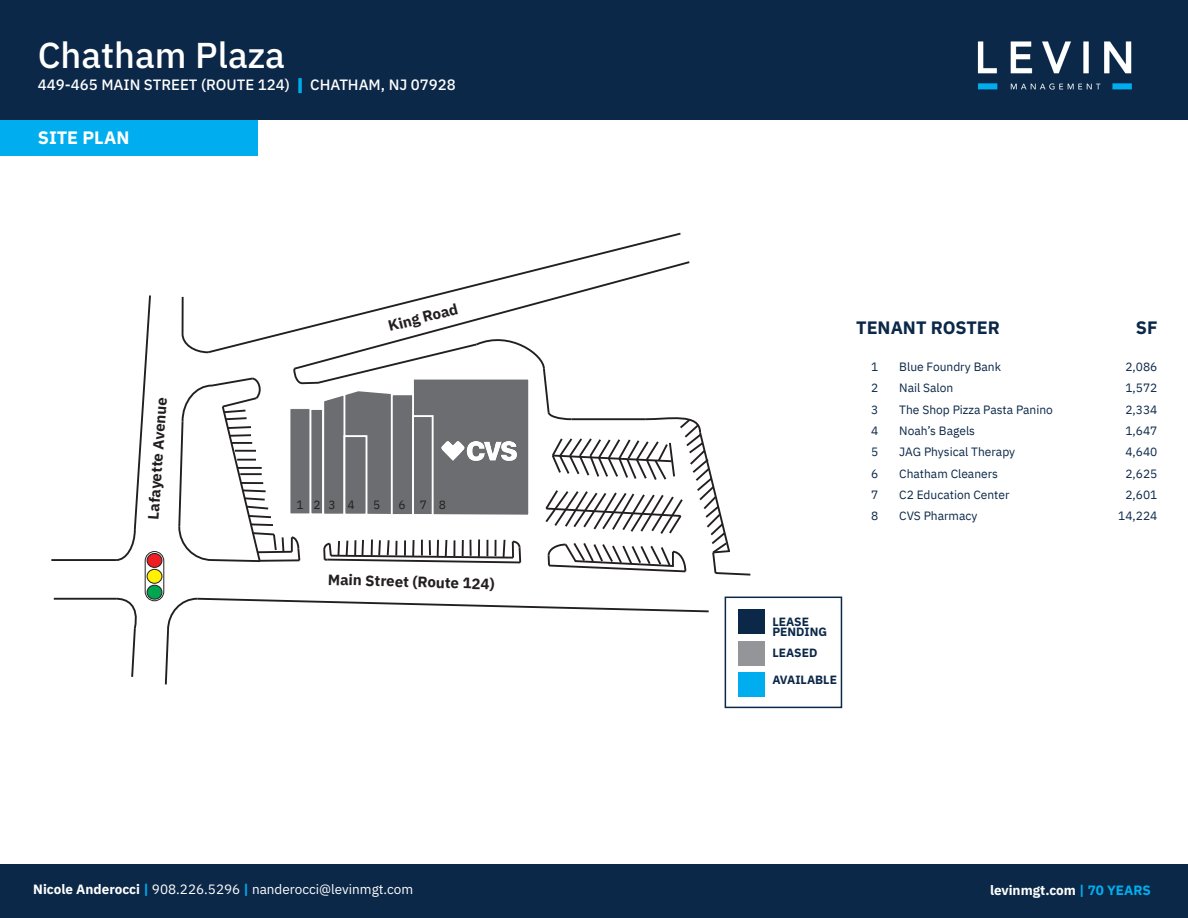
<style>
.page{position:relative;width:1188px;height:918px;background:#fff}
.page>*{position:absolute;margin:0;border:0;box-sizing:border-box;transform-origin:0 0}
.t1{font:500 36px "IBM Plex Sans";color:#fff}
.t2{font:700 18px "IBM Plex Sans";color:#0b2848}
.t3{font:700 18px "IBM Plex Sans";color:#fff}
.t4{font:500 15px "IBM Plex Sans";color:#fff}
.t5{font:700 15px "IBM Plex Sans";color:#231f20}
.t6{font:13.5px "IBM Plex Sans";color:#fff}
.t7{font:700 13.5px "IBM Plex Sans";color:#fff}
.t8{font:12px "IBM Plex Sans";color:#0b2848}
.t9{font:700 12px "IBM Plex Sans";color:#0b2848}
.t10{font:12px "IBM Plex Sans";color:#231f20}
.s1{font-weight:700;color:#00aeef}
.s2{font-weight:700}
.s3{font-weight:700;color:#00adef}
.s4{color:#00aeef}
</style>
<div class="page">
<svg style="left:293px;top:232px;width:390px;height:98px"></svg>
<svg style="left:114px;top:597px;width:23px;height:80px"></svg>
<hr style="left:51px;top:559px;width:65px;height:2px;background:#231f20">
<hr style="left:54px;top:598px;width:62px;height:2px;background:#231f20">
<svg style="left:145px;top:552px;width:19px;height:49px"></svg>
<div style="left:145px;top:551px;width:19px;height:50px;border:1px solid #231f20;border-radius:9px"></div>
<div style="left:147px;top:553px;width:15px;height:14px;background:#ee1d23;border-radius:50%"></div>
<div style="left:147px;top:553px;width:15px;height:15px;border:1px solid #231f20;border-radius:50%"></div>
<div style="left:147px;top:569px;width:15px;height:14px;background:#fff101;border-radius:50%"></div>
<div style="left:147px;top:569px;width:15px;height:15px;border:1px solid #231f20;border-radius:50%"></div>
<div style="left:147px;top:585px;width:15px;height:14px;background:#00a54f;border-radius:50%"></div>
<div style="left:147px;top:585px;width:15px;height:15px;border:1px solid #231f20;border-radius:50%"></div>
<svg style="left:164px;top:597px;width:545px;height:88px"></svg>
<svg style="left:114px;top:295px;width:38px;height:267px"></svg>
<hr style="left:182px;top:297px;width:2px;height:37px;background:#231f20">
<svg style="left:178px;top:330px;width:573px;height:246px"></svg>
<div style="left:0;top:120px;width:258px;height:36px;background:#00aeef"></div>
<div style="left:0;top:0;width:1188px;height:120px;background:#0b2848"></div>
<img style="left:977px;top:41px;width:155px;height:49px">
<div style="left:725px;top:597px;width:117px;height:111px;border:2px solid #0b2848"></div>
<div style="left:739px;top:672px;width:26px;height:25px;background:#00aeef"></div>
<div style="left:739px;top:609px;width:26px;height:25px;background:#0b2848"></div>
<div style="left:739px;top:641px;width:26px;height:25px;background:#939598"></div>
<img style="left:441px;top:441px;width:78px;height:21px">
<div style="left:0;top:864px;width:1188px;height:54px;background:#0b2848"></div>
<p class="t1" style="left:38px;top:27px;width:249px">Chatham Plaza</p>
<p class="t4" style="left:38px;top:73px;width:420px">449-465 MAIN STREET (ROUTE 124) <span class="s1">|</span> CHATHAM, NJ 07928</p>
<p class="t3" style="left:38px;top:124px;width:93px">SITE PLAN</p>
<p class="t5" style="left:141px;top:518px;width:124px;rotate:-86deg">Lafayette Avenue</p>
<p class="t5" style="left:386px;top:314px;width:73px;rotate:-14deg">King Road</p>
<p class="t10" style="left:296px;top:495px;width:60px">1 2 3 4</p>
<p class="t10" style="left:373px;top:495px;width:9px">5</p>
<p class="t10" style="left:398px;top:495px;width:49px">6 7 8</p>
<p class="t5" style="left:328px;top:567px;width:168px;rotate:2deg">Main Street (Route 124)</p>
<p class="t2" style="left:856px;top:313px;width:145px">TENANT ROSTER</p>
<p class="t2" style="left:1136px;top:313px;width:23px">SF</p>
<p class="t8" style="left:871px;top:357px;width:9px">1</p>
<p class="t8" style="left:899px;top:357px;width:103px">Blue Foundry Bank</p>
<p class="t8" style="left:1125px;top:357px;width:34px">2,086</p>
<p class="t8" style="left:871px;top:379px;width:9px">2</p>
<p class="t8" style="left:899px;top:379px;width:56px">Nail Salon</p>
<p class="t8" style="left:1125px;top:379px;width:34px">1,572</p>
<p class="t8" style="left:871px;top:400px;width:9px">3</p>
<p class="t8" style="left:899px;top:400px;width:155px">The Shop Pizza Pasta Panino</p>
<p class="t8" style="left:1125px;top:400px;width:34px">2,334</p>
<p class="t8" style="left:871px;top:422px;width:9px">4</p>
<p class="t8" style="left:899px;top:422px;width:77px">Noah’s Bagels</p>
<p class="t8" style="left:1125px;top:422px;width:34px">1,647</p>
<p class="t8" style="left:871px;top:443px;width:9px">5</p>
<p class="t8" style="left:899px;top:443px;width:117px">JAG Physical Therapy</p>
<p class="t8" style="left:1125px;top:443px;width:34px">4,640</p>
<p class="t8" style="left:871px;top:464px;width:9px">6</p>
<p class="t8" style="left:899px;top:464px;width:100px">Chatham Cleaners</p>
<p class="t8" style="left:1125px;top:464px;width:34px">2,625</p>
<p class="t8" style="left:871px;top:486px;width:9px">7</p>
<p class="t8" style="left:899px;top:486px;width:112px">C2 Education Center</p>
<p class="t8" style="left:1125px;top:486px;width:34px">2,601</p>
<p class="t8" style="left:871px;top:507px;width:9px">8</p>
<p class="t8" style="left:899px;top:507px;width:80px">CVS Pharmacy</p>
<p class="t8" style="left:1118px;top:507px;width:41px">14,224</p>
<p class="t9" style="left:772px;top:612px;width:38px">LEASE</p>
<p class="t9" style="left:772px;top:622px;width:56px">PENDING</p>
<p class="t9" style="left:772px;top:643px;width:46px">LEASED</p>
<p class="t9" style="left:772px;top:670px;width:66px">AVAILABLE</p>
<p class="t6" style="left:33px;top:879px;width:381px"><span class="s2">Nicole Anderocci</span> <span class="s3">|</span> 908.226.5296 <span class="s3">|</span> nanderocci@levinmgt.com</p>
<p class="t7" style="left:990px;top:880px;width:162px">levinmgt.com <span class="s4">| 70 YEARS</span></p>
</div>
